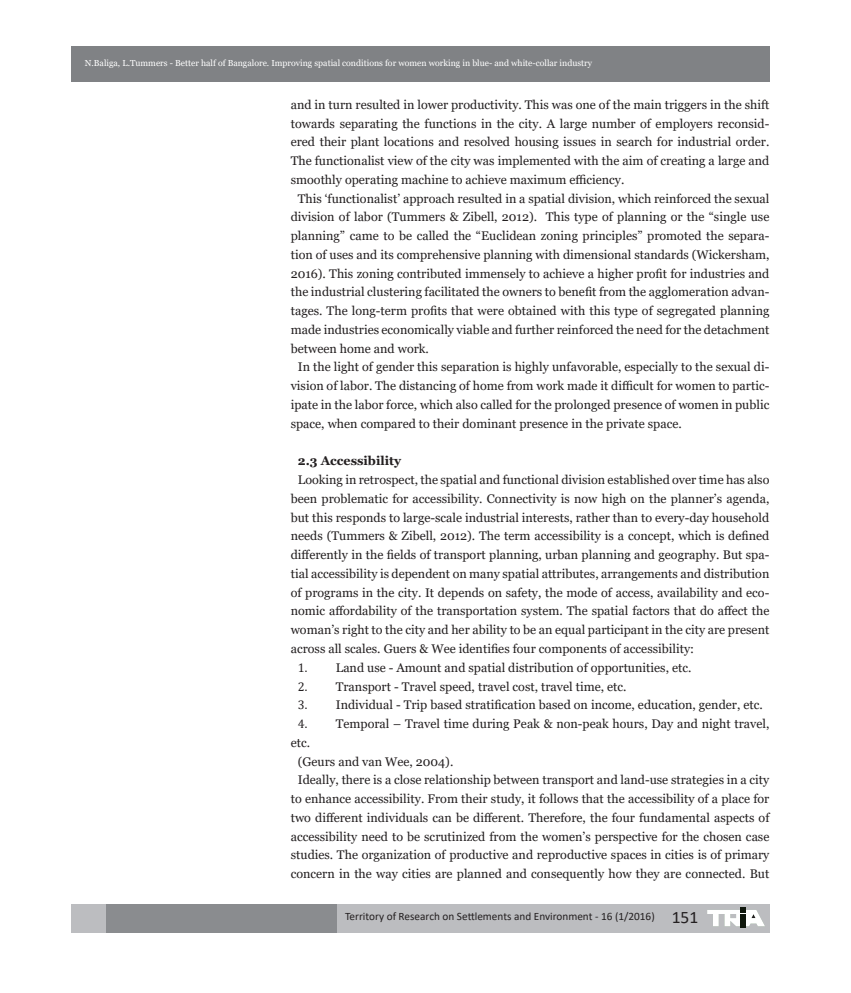
<style>
.page{position:relative;width:851px;height:993px;background:#fff}
.page>*{position:absolute;margin:0;border:0;box-sizing:border-box;transform-origin:0 0}
.t1{font:12.5px/18.8px "Georgia";color:#231f20;text-align:justify}
.t2{font:700 12.5px "Georgia";color:#231f20}
.t3{font:11.25px "Calibri";color:#231f20}
.t4{font:8.75px "Georgia";color:#fff}
.s1{font-family:"Cambria"}
.s2{font-size:17.5px}
</style>
<div class="page">
<div style="left:71px;top:46px;width:698px;height:35px;background:#808285"></div>
<div style="left:71px;top:904px;width:698px;height:28px;background:#bcbdc0"></div>
<div style="left:107px;top:904px;width:230px;height:28px;background:#8a8c8f"></div>
<svg style="left:707px;top:907px;width:57px;height:18px"></svg>
<div style="left:740px;top:913px;width:6px;height:14px;background:#0f170c"></div>
<p class="t4" style="left:85px;top:58px;width:508px">N.Baliga, L.Tummers - Better half of Bangalore. Improving spatial conditions for women working in blue- and white-collar industry</p>
<p class="t1" style="left:291px;top:95px;width:480px">and in turn resulted in lower productivity. This was one of the main triggers in the shift</p>
<p class="t1" style="left:291px;top:114px;width:480px">towards separating the functions in the city. A large number of employers reconsid-</p>
<p class="t1" style="left:291px;top:133px;width:480px">ered their plant locations and resolved housing issues in search for industrial order.</p>
<p class="t1" style="left:291px;top:151px;width:480px">The functionalist view of the city was implemented with the aim of creating a large and</p>
<p class="t1" style="left:291px;top:170px;width:335px">smoothly operating machine to achieve maximum efficiency.</p>
<p class="t1" style="left:298px;top:189px;width:473px">This ‘functionalist’ approach resulted in a spatial division, which reinforced the sexual</p>
<p class="t1" style="left:291px;top:208px;width:480px">division of labor (Tummers &amp; Zibell, 2012). This type of planning or the “single use</p>
<p class="t1" style="left:291px;top:226px;width:480px">planning” came to be called the “Euclidean zoning principles” promoted the separa-</p>
<p class="t1" style="left:291px;top:245px;width:480px">tion of uses and its comprehensive planning with dimensional standards (Wickersham,</p>
<p class="t1" style="left:291px;top:264px;width:480px">2016). This zoning contributed immensely to achieve a higher profit for industries and</p>
<p class="t1" style="left:291px;top:283px;width:480px">the industrial clustering facilitated the owners to benefit from the agglomeration advan-</p>
<p class="t1" style="left:291px;top:301px;width:480px">tages. The long-term profits that were obtained with this type of segregated planning</p>
<p class="t1" style="left:291px;top:320px;width:480px">made industries economically viable and further reinforced the need for the detachment</p>
<p class="t1" style="left:291px;top:339px;width:140px">between home and work.</p>
<p class="t1" style="left:298px;top:358px;width:473px">In the light of gender this separation is highly unfavorable, especially to the sexual di-</p>
<p class="t1" style="left:291px;top:376px;width:480px">vision of labor. The distancing of home from work made it difficult for women to partic-</p>
<p class="t1" style="left:291px;top:395px;width:480px">ipate in the labor force, which also called for the prolonged presence of women in public</p>
<p class="t1" style="left:291px;top:414px;width:392px">space, when compared to their dominant presence in the private space.</p>
<p class="t2" style="left:298px;top:453px;width:105px">2.3 Accessibility</p>
<p class="t1" style="left:291px;top:470px;width:480px;text-indent:7px">Looking in retrospect, the spatial and functional division established over time has also been problematic for accessibility. Connectivity is now high on the planner’s agenda, but this responds to large-scale industrial interests, rather than to every-day household needs (Tummers &amp; Zibell, 2012). The term accessibility is a concept, which is defined differently in the fields of transport planning, urban planning and geography. But spa&shy;tial accessibility is dependent on many spatial attributes, arrangements and distribution of programs in the city. It depends on safety, the mode of access, availability and eco&shy;nomic affordability of the transportation system. The spatial factors that do affect the woman’s right to the city and her ability to be an equal participant in the city are present across all scales. Guers &amp; Wee identifies four components of accessibility:</p>
<p class="t1" style="left:298px;top:658px;width:395px"><span class="s1">1.</span> Land use - Amount and spatial distribution of opportunities, etc.</p>
<p class="t1" style="left:298px;top:676px;width:330px"><span class="s1">2.</span> Transport - Travel speed, travel cost, travel time, etc.</p>
<p class="t1" style="left:298px;top:695px;width:466px"><span class="s1">3.</span> Individual - Trip based stratification based on income, education, gender, etc.</p>
<p class="t1" style="left:298px;top:714px;width:473px"><span class="s1">4.</span> Temporal – Travel time during Peak &amp; non-peak hours, Day and night travel,</p>
<p class="t1" style="left:291px;top:733px;width:21px">etc.</p>
<p class="t1" style="left:298px;top:751px;width:157px">(Geurs and van Wee, 2004).</p>
<p class="t1" style="left:298px;top:770px;width:473px">Ideally, there is a close relationship between transport and land-use strategies in a city</p>
<p class="t1" style="left:291px;top:789px;width:480px">to enhance accessibility. From their study, it follows that the accessibility of a place for</p>
<p class="t1" style="left:291px;top:808px;width:480px">two different individuals can be different. Therefore, the four fundamental aspects of</p>
<p class="t1" style="left:291px;top:826px;width:480px">accessibility need to be scrutinized from the women’s perspective for the chosen case</p>
<p class="t1" style="left:291px;top:845px;width:480px">studies. The organization of productive and reproductive spaces in cities is of primary</p>
<p class="t1" style="left:291px;top:864px;width:480px">concern in the way cities are planned and consequently how they are connected. But</p>
<p class="t3" style="left:345px;top:908px;width:355px">Territory of Research on Settlements and Environment - 16 (1/2016) <span class="s2">151</span></p>
</div>
